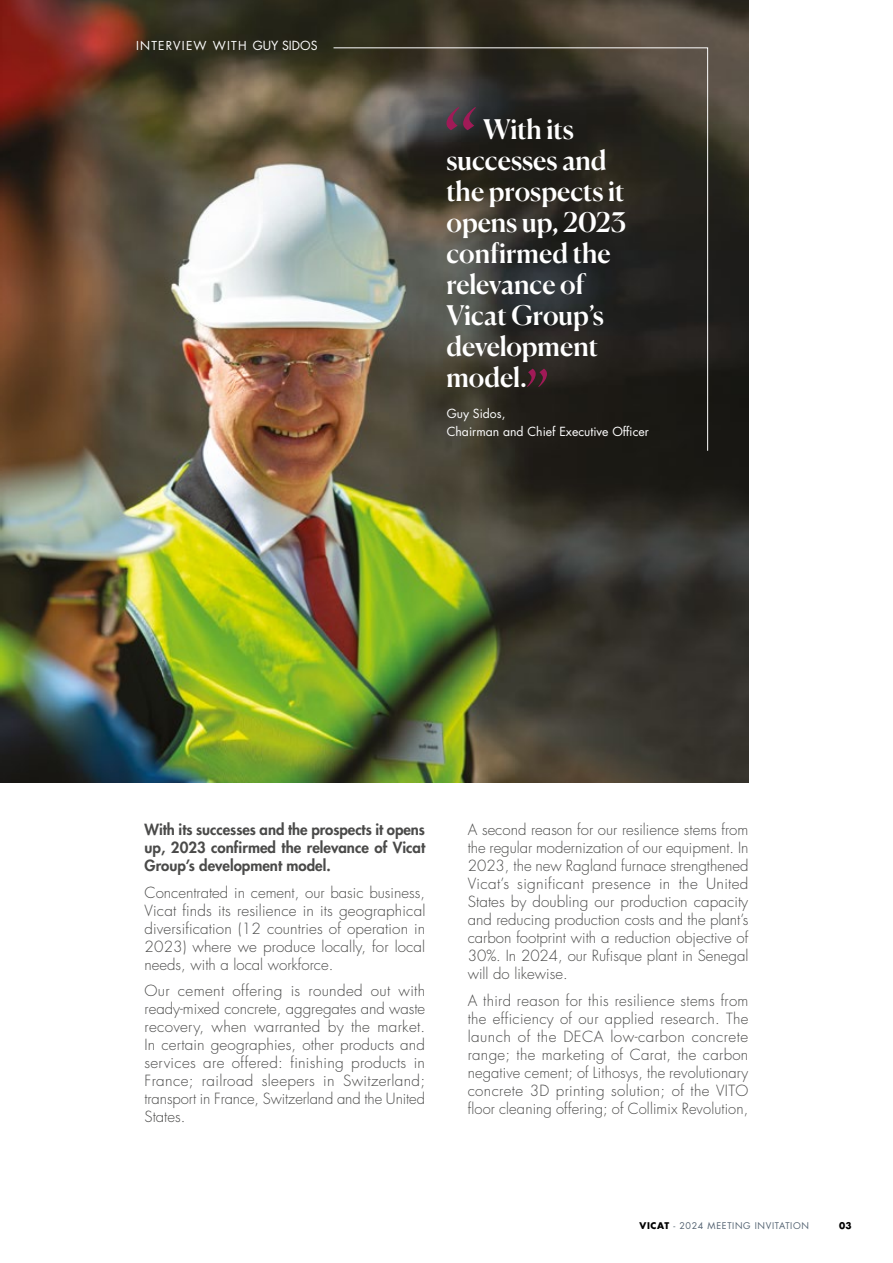
<style>
.page{position:relative;width:893px;height:1263px;background:#fff}
.page>*{position:absolute;margin:0;border:0;box-sizing:border-box;transform-origin:0 0}
.t1{font:500 27px/30.9px "Canela";letter-spacing:-.005em;color:#fff}
.t2{font:300 15px/18px "Futura Std";color:#4a4a49;text-align:justify}
.t3{font:800 15px/18px "Futura Std";color:#4a4a49;text-align:justify}
.t4{font:12.3px/18px "Futura Std";color:#fff}
.t5{font:12px "Futura Std";letter-spacing:.1em;color:#fff}
.t6{font:9px "Futura Std";letter-spacing:.075em;color:#546372}
.t7{font:700 9px "Futura Std";color:#000}
.s1{font-size:12.3px}
.s2{font-weight:700;color:#000}
</style>
<div class="page">
<img style="left:0;top:0;width:748px;height:782px">
<svg style="left:333px;top:47px;width:375px;height:404px;background:#403d35"></svg>
<p class="t5" style="left:136px;top:38px;width:183px">INTERVIEW WITH <span class="s1">GUY SIDOS</span></p>
<h1 class="t1" style="left:446px;top:112px;width:181px;text-indent:37px">With its successes and the prospects it opens up, 2023 confirmed the relevance of<br>Vicat Group’s development model.</h1>
<p class="t4" style="left:447px;top:404px;width:204px">Guy Sidos,<br>Chairman and Chief Executive Officer</p>
<p class="t3" style="left:145px;top:821px;width:282px">With its successes and the prospects it opens up, 2023 confirmed the relevance of Vicat Group’s development model.</p>
<p class="t2" style="left:145px;top:884px;width:282px">Concentrated in cement, our basic business, Vicat finds its resilience in its geographical diversification (12 countries of operation in 2023) where we produce locally, for local needs, with a local workforce.</p>
<p class="t2" style="left:145px;top:982px;width:282px">Our cement offering is rounded out with ready-mixed concrete, aggregates and waste recovery, when warranted by the market.<br>In certain geographies, other products and services are offered: finishing products in France; railroad sleepers in Switzerland; transport in France, Switzerland and the United States.</p>
<p class="t2" style="left:468px;top:821px;width:282px">A second reason for our resilience stems from the regular modernization of our equipment. In 2023, the new Ragland furnace strengthened Vicat’s significant presence in the United States by doubling our production capacity and reducing production costs and the plant’s carbon footprint with a reduction objective of 30%. In 2024, our Rufisque plant in Senegal will do likewise.</p>
<p class="t2" style="left:468px;top:992px;width:282px">A third reason for this resilience stems from the efficiency of our applied research. The launch of the DECA low-carbon concrete range; the marketing of Carat, the carbon negative cement; of Lithosys, the revolutionary concrete 3D printing solution; of the VITO floor cleaning offering; of Collimix Revolution,</p>
<p class="t6" style="left:639px;top:1220px;width:171px"><span class="s2">VICAT</span> - 2024 MEETING INVITATION</p>
<p class="t7" style="left:839px;top:1219px;width:14px">03</p>
</div>
